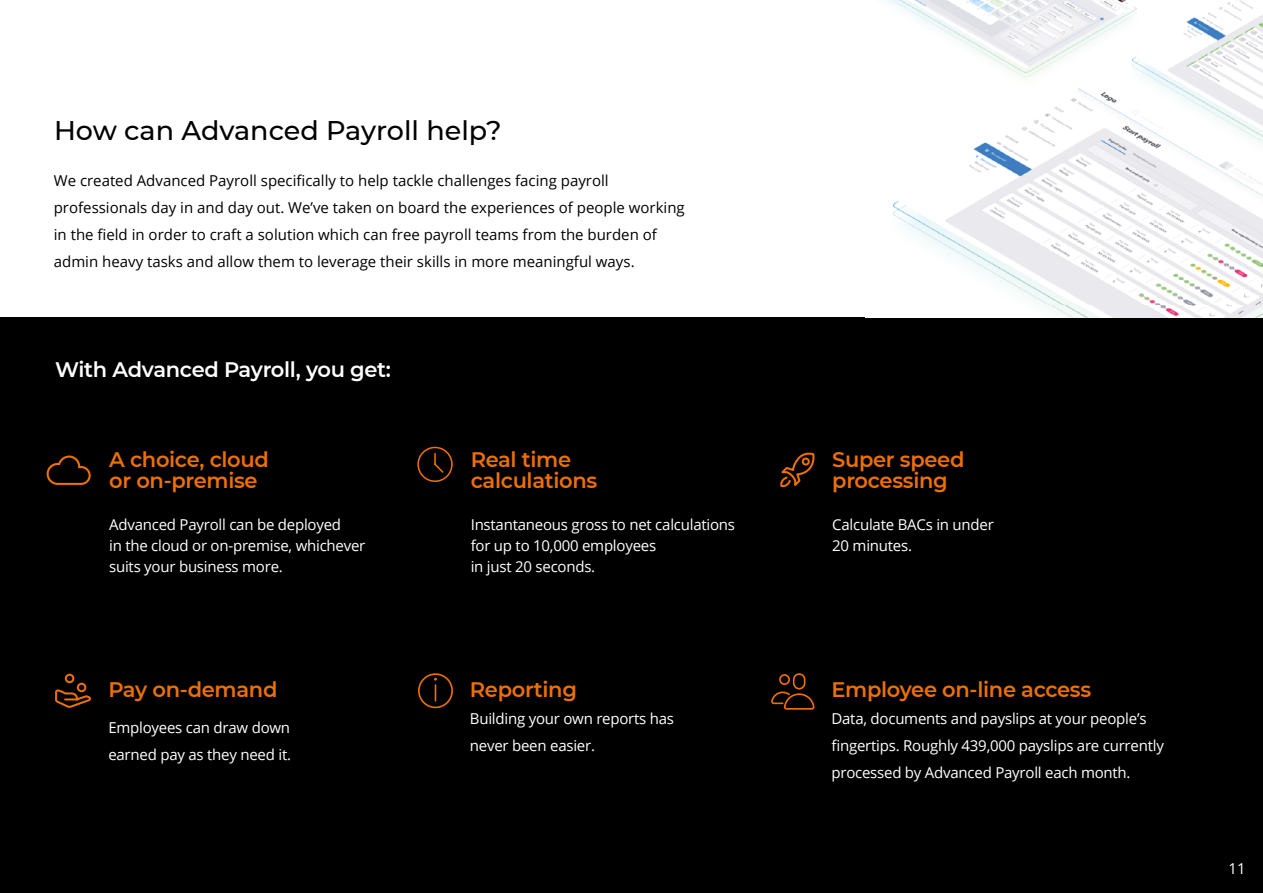
<style>
.page{position:relative;width:1263px;height:893px;background:#fff}
.page>*{position:absolute;margin:0;border:0;box-sizing:border-box;transform-origin:0 0}
.t1{font:500 27px "Montserrat";color:#000}
.t2{font:600 21px/21px "Montserrat";letter-spacing:-.015em;color:#ed7004}
.t3{font:600 21px "Montserrat";letter-spacing:-.015em;color:#fff}
.t4{font:15px/21px "Open Sans";letter-spacing:-.015em;color:#fff}
.t5{font:15px/27px "Open Sans";color:#000}
</style>
<div class="page">
<div style="left:0;top:317px;width:1263px;height:576px;background:#000"></div>
<svg style="left:417px;top:446px;width:36px;height:36px"></svg>
<svg style="left:772px;top:673px;width:43px;height:37px"></svg>
<div style="left:418px;top:673px;width:35px;height:35px;border:2px solid #ed7004;border-radius:50%"></div>
<svg style="left:434px;top:678px;width:3px;height:23px"></svg>
<img style="left:886px;top:0;width:377px;height:317px">
<svg style="left:55px;top:673px;width:36px;height:35px"></svg>
<svg style="left:780px;top:452px;width:35px;height:36px"></svg>
<svg style="left:47px;top:455px;width:44px;height:30px"></svg>
<h1 class="t1" style="left:54px;top:111px;width:449px">How can Advanced Payroll help?</h1>
<p class="t5" style="left:54px;top:167px;width:632px">We created Advanced Payroll specifically to help tackle challenges facing payroll professionals day in and day out. We’ve taken on board the experiences of people working in the field in order to craft a solution which can free payroll teams from the burden of admin heavy tasks and allow them to leverage their skills in more meaningful ways.</p>
<h2 class="t3" style="left:55px;top:354px;width:337px">With Advanced Payroll, you get:</h2>
<h2 class="t2" style="left:109px;top:448px;width:161px">A choice, cloud or on-premise</h2>
<p class="t4" style="left:109px;top:514px;width:258px">Advanced Payroll can be deployed<br>in the cloud or on-premise, whichever suits your business more.</p>
<h2 class="t2" style="left:108px;top:679px;width:171px">Pay on-demand</h2>
<p class="t4" style="left:108px;top:714px;width:184px;line-height:27px">Employees can draw down earned pay as they need it.</p>
<h2 class="t2" style="left:471px;top:448px;width:128px">Real time calculations</h2>
<p class="t4" style="left:471px;top:514px;width:266px">Instantaneous gross to net calculations for up to 10,000 employees<br>in just 20 seconds.</p>
<h2 class="t2" style="left:470px;top:679px;width:109px">Reporting</h2>
<p class="t4" style="left:470px;top:705px;width:206px;line-height:27px">Building your own reports has never been easier.</p>
<h2 class="t2" style="left:832px;top:448px;width:134px">Super speed processing</h2>
<p class="t4" style="left:832px;top:514px;width:163px">Calculate BACs in under<br>20 minutes.</p>
<h2 class="t2" style="left:831px;top:679px;width:261px">Employee on-line access</h2>
<p class="t4" style="left:831px;top:705px;width:334px;line-height:27px">Data, documents and payslips at your people’s fingertips. Roughly 439,000 payslips are currently processed by Advanced Payroll each month.</p>
<p class="t4" style="left:1228px;top:857px;width:19px">11</p>
</div>
